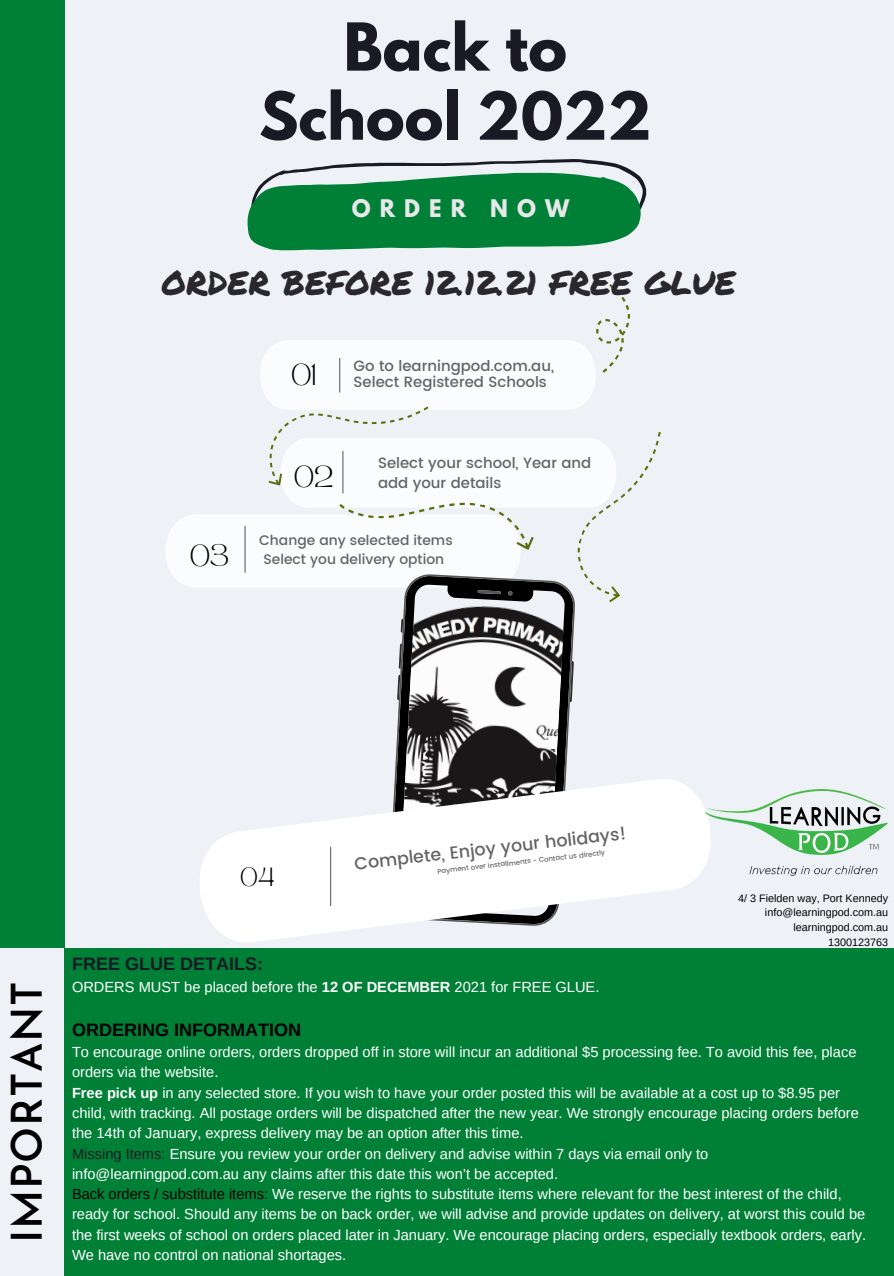
<style>
.page{position:relative;width:894px;height:1276px;background:#fff}
.page>*{position:absolute;margin:0;border:0;box-sizing:border-box;transform-origin:0 0}
.t1{font:700 58.5px/69px "League Spartan";color:#1a1a24;text-align:center}
.t2{font:600 42px "Josefin Sans";letter-spacing:.015em;color:#000}
.t3{font:33.3px "Permanent Marker";color:#2a282c}
.t4{font:700 21.6px "League Spartan";letter-spacing:.42em;color:#e6e8e9}
.t5{font:21.3px "TAN MON CHERI Regular";color:#000}
.t6{font:21.15px "TAN MON CHERI Regular";color:#000}
.t7{font:18.45px "TAN MON CHERI Regular";color:#000}
.t8{font:700 18px "Arimo";color:#000}
.t9{font:700 18px "Arimo";color:#1a1a24}
.t10{font:500 17.4px "Poppins";color:#636564}
.t11{font:500 14.85px/20.4px "Poppins";color:#636564}
.t12{font:14.7px/20.2px "Arimo";color:#fff}
.t13{font:500 13.8px/19px "Poppins";color:#636564;text-align:center}
.t14{font:10.8px "Arimo";color:#000}
.t15{font:500 6.9px "Poppins";color:#636564}
.s1{font-weight:700}
.s2{color:#1a1a24}
.s3{color:#000}
</style>
<div class="page">
<div style="left:0;top:0;width:893px;height:1276px;background:#eef2f7"></div>
<svg style="left:247px;top:159px;width:399px;height:91px"></svg>
<svg style="left:395px;top:604px;width:180px;height:169px"></svg>
<svg style="left:200px;top:773px;width:504px;height:169px;fill:#fff"></svg>
<hr style="left:330px;top:847px;width:1px;height:59px;background:#636564">
<svg style="left:166px;top:284px;width:495px;height:320px"></svg>
<img style="left:704px;top:789px;width:183px;height:87px">
<div style="left:0;top:0;width:64px;height:948px;background:#008037"></div>
<div style="left:64px;top:948px;width:829px;height:328px;background:#008037"></div>
<p class="t1" style="left:259px;top:20px;width:394px">Back to<br>School 2022</p>
<p class="t4" style="left:352px;top:198px;width:219px">ORDER NOW</p>
<p class="t3" style="left:161px;top:258px;width:575px">ORDER BEFORE 12.12.21 FREE GLUE</p>
<p class="t11" style="left:353px;top:356px;width:202px">Go to learningpod.com.au,</p>
<p class="t6" style="left:291px;top:363px;width:27px">01</p>
<p class="t11" style="left:353px;top:371px;width:195px">Select Registered Schools</p>
<p class="t5" style="left:190px;top:545px;width:41px">03</p>
<p class="t5" style="left:294px;top:465px;width:41px">02</p>
<p class="t11" style="left:378px;top:452px;width:215px">Select your school, Year and add your details</p>
<p class="t13" style="left:259px;top:531px;width:195px">Change any selected items<br>Select you delivery option</p>
<p class="t2" style="left:10px;top:1243px;width:263px;rotate:-90deg">IMPORTANT</p>
<p class="t7" style="left:240px;top:867px;width:36px">04</p>
<p class="t10" style="left:353px;top:852px;width:275px;rotate:-6deg">Complete, Enjoy your holidays!</p>
<p class="t15" style="left:437px;top:866px;width:170px;rotate:-6deg">Payment over installments - Contact us directly</p>
<p class="t14" style="left:738px;top:892px;width:151px">4/ 3 Fielden way, Port Kennedy</p>
<p class="t14" style="left:764px;top:906px;width:125px">info@learningpod.com.au</p>
<p class="t14" style="left:793px;top:921px;width:96px">learningpod.com.au</p>
<p class="t14" style="left:828px;top:936px;width:62px">1300123763</p>
<p class="t9" style="left:72px;top:954px;width:192px">FREE GLUE DETAILS:</p>
<p class="t12" style="left:72px;top:976px;width:528px">ORDERS MUST be placed before the <span class="s1">12 OF DECEMBER</span> 2021 for FREE GLUE.</p>
<p class="t8" style="left:72px;top:1019px;width:230px">ORDERING INFORMATION</p>
<p class="t12" style="left:72px;top:1042px;width:785px">To encourage online orders, orders dropped off in store will incur an additional $5 processing fee. To avoid this fee, place orders via the website.</p>
<p class="t12" style="left:72px;top:1082px;width:788px"><span class="s1">Free pick up</span> in any selected store. If you wish to have your order posted this will be available at a cost up to $8.95 per child, with tracking. All postage orders will be dispatched after the new year. We strongly encourage placing orders before the 14th of January, express delivery may be an option after this time.</p>
<p class="t12" style="left:72px;top:1143px;width:637px"><span class="s2">Missing Items:</span> Ensure you review your order on delivery and advise within 7 days via email only to info@learningpod.com.au any claims after this date this won’t be accepted.</p>
<p class="t12" style="left:72px;top:1184px;width:795px"><span class="s3">Back orders / substitute items:</span> We reserve the rights to substitute items where relevant for the best interest of the child, ready for school. Should any items be on back order, we will advise and provide updates on delivery, at worst this could be the first weeks of school on orders placed later in January. We encourage placing orders, especially textbook orders, early.<br>We have no control on national shortages.</p>
</div>
